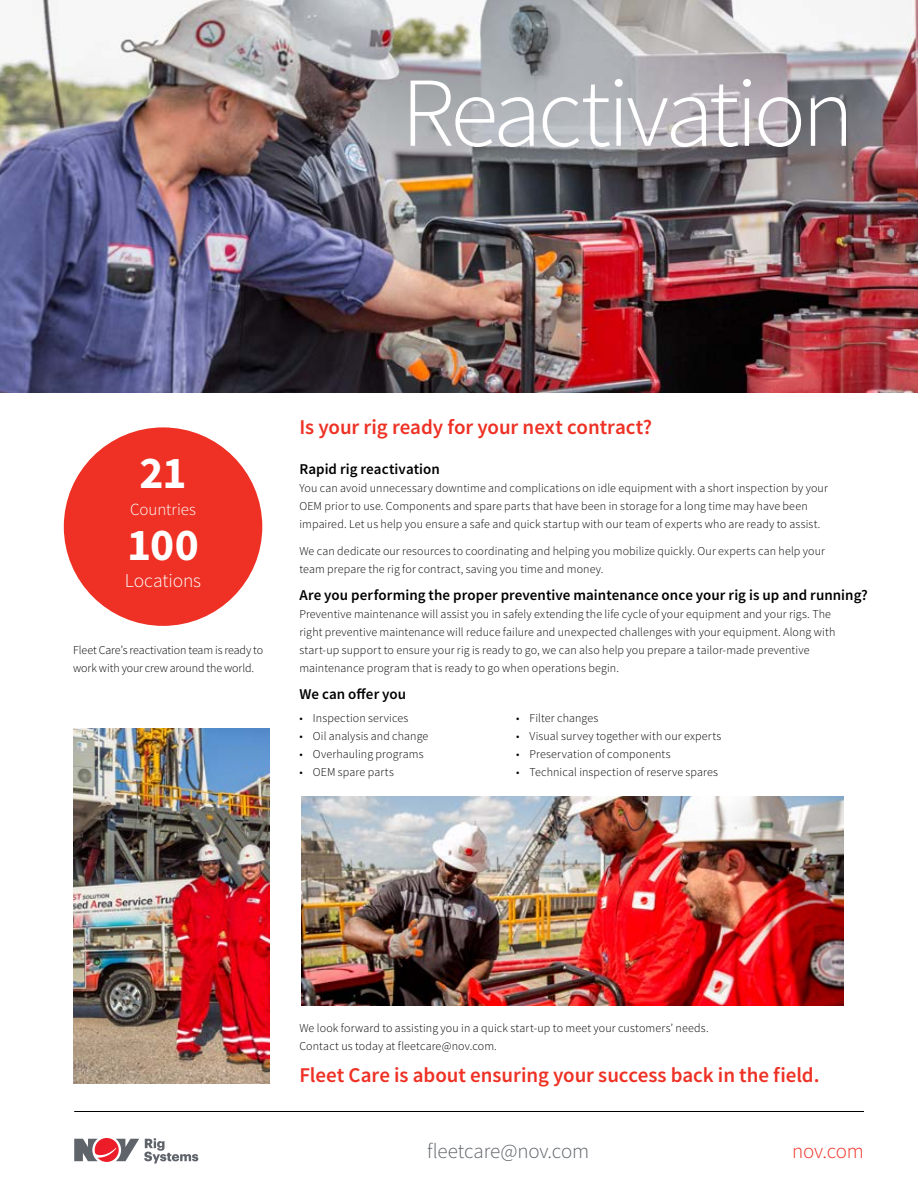
<style>
.page{position:relative;width:918px;height:1188px;background:#fff}
.page>*{position:absolute;margin:0;border:0;box-sizing:border-box;transform-origin:0 0}
.t1{font:300 99px "Source Sans Pro";letter-spacing:-.04em;color:#fff}
.t2{font:700 45.6px "Source Sans Pro";color:#fff}
.t3{font:600 21px "Source Sans Pro";letter-spacing:-.005em;color:#ee3124}
.t4{font:300 21px "Source Sans Pro";letter-spacing:-.01em;color:#5f636a}
.t5{font:300 21px "Source Sans Pro";letter-spacing:-.01em;color:#ee3124}
.t6{font:300 19.5px "Source Sans Pro";letter-spacing:-.005em;color:#fff}
.t7{font:300 16.95px "Source Sans Pro";letter-spacing:-.005em;color:#fff}
.t8{font:600 15px "Source Sans Pro";letter-spacing:.005em;color:#000}
.t9{font:300 12px/18px "Source Sans Pro";letter-spacing:.01em;color:#000}
.t10{font:300 12px/18px "Source Sans Pro";letter-spacing:-.01em;color:#000}
</style>
<div class="page">
<img style="left:73px;top:728px;width:196px;height:355px">
<img style="left:0;top:0;width:918px;height:392px">
<hr style="left:74px;top:1111px;width:790px;height:1px;background:#000">
<svg style="left:74px;top:1138px;width:124px;height:26px"></svg>
<div style="left:64px;top:427px;width:198px;height:199px;background:#ee3124;border-radius:50%"></div>
<img style="left:301px;top:796px;width:543px;height:209px">
<h1 class="t1" style="left:401px;top:52px;width:455px">Reactivation</h1>
<h2 class="t2" style="left:139px;top:442px;width:49px">21</h2>
<h3 class="t7" style="left:130px;top:499px;width:67px">Countries</h3>
<h2 class="t2" style="left:127px;top:514px;width:73px">100</h2>
<h3 class="t6" style="left:125px;top:568px;width:78px">Locations</h3>
<p class="t10" style="left:73px;top:641px;width:192px">Fleet Care’s reactivation team is ready to work with your crew around the world.</p>
<h3 class="t3" style="left:299px;top:413px;width:354px">Is your rig ready for your next contract?</h3>
<p class="t8" style="left:299px;top:459px;width:142px">Rapid rig reactivation</p>
<p class="t9" style="left:299px;top:479px;width:530px">You can avoid unnecessary downtime and complications on idle equipment with a short inspection by your<br>OEM prior to use. Components and spare parts that have been in storage for a long time may have been impaired. Let us help you ensure a safe and quick startup with our team of experts who are ready to assist.</p>
<p class="t9" style="left:299px;top:542px;width:527px">We can dedicate our resources to coordinating and helping you mobilize quickly. Our experts can help your team prepare the rig for contract, saving you time and money.</p>
<p class="t8" style="left:299px;top:585px;width:570px">Are you performing the proper preventive maintenance once your rig is up and running?</p>
<p class="t9" style="left:299px;top:605px;width:537px">Preventive maintenance will assist you in safely extending the life cycle of your equipment and your rigs. The right preventive maintenance will reduce failure and unexpected challenges with your equipment. Along with start-up support to ensure your rig is ready to go, we can also help you prepare a tailor-made preventive maintenance program that is ready to go when operations begin.</p>
<p class="t8" style="left:299px;top:684px;width:108px">We can offer you</p>
<p class="t9" style="left:299px;top:709px;width:111px">• Inspection services</p>
<p class="t9" style="left:299px;top:727px;width:130px">• Oil analysis and change</p>
<p class="t9" style="left:299px;top:745px;width:126px">• Overhauling programs</p>
<p class="t9" style="left:299px;top:763px;width:96px">• OEM spare parts</p>
<p class="t9" style="left:516px;top:709px;width:84px">• Filter changes</p>
<p class="t9" style="left:516px;top:727px;width:207px">• Visual survey together with our experts</p>
<p class="t9" style="left:516px;top:745px;width:156px">• Preservation of components</p>
<p class="t9" style="left:516px;top:763px;width:204px">• Technical inspection of reserve spares</p>
<p class="t9" style="left:299px;top:1019px;width:411px">We look forward to assisting you in a quick start-up to meet your customers’ needs.<br>Contact us today at fleetcare@nov.com.</p>
<h3 class="t3" style="left:299px;top:1061px;width:522px">Fleet Care is about ensuring your success back in the field.</h3>
<h3 class="t4" style="left:427px;top:1138px;width:164px">fleetcare@nov.com</h3>
<h3 class="t5" style="left:792px;top:1138px;width:73px">nov.com</h3>
</div>
